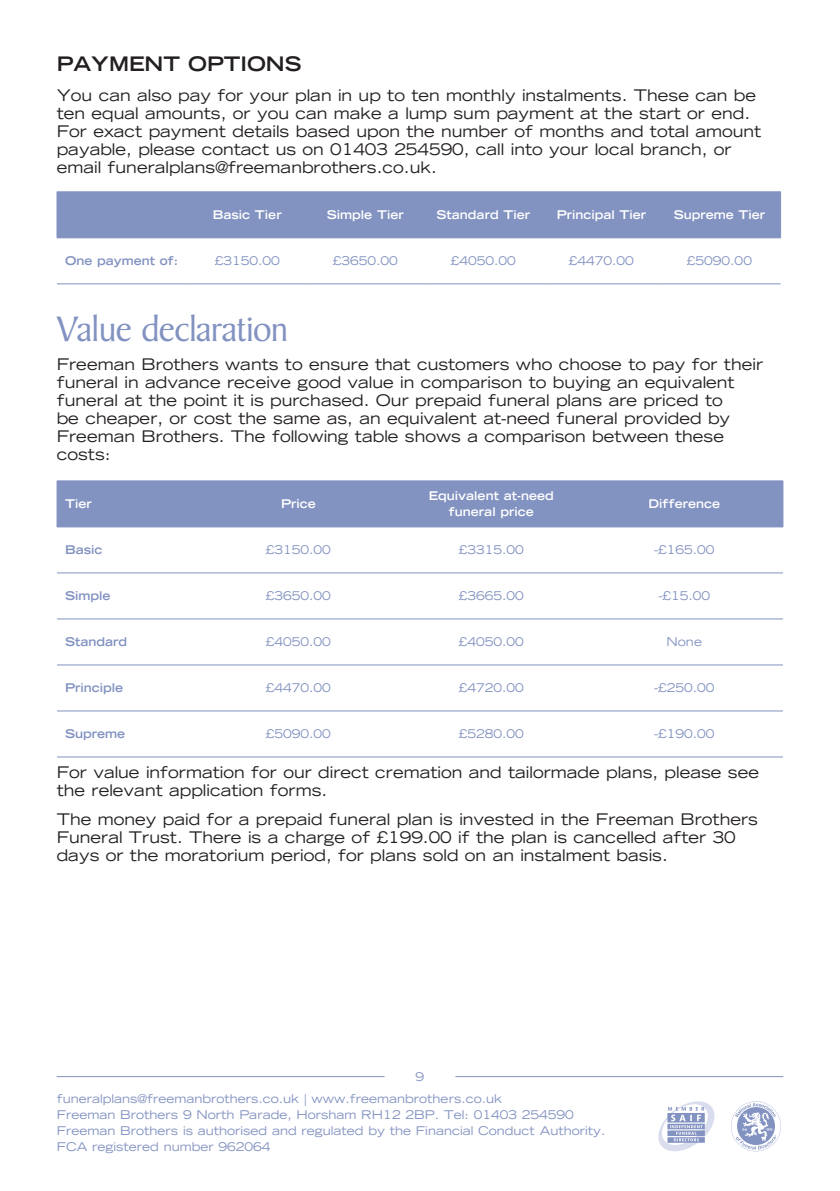
<style>
.page{position:relative;width:840px;height:1191px;background:#fff}
.page>*{position:absolute;margin:0;border:0;box-sizing:border-box;transform-origin:0 0}
.t1{font:38px "Baker Signet BT";letter-spacing:-.02em;color:#8292c1}
.t2{font:700 expanded 20px "Trade Gothic LT Std";color:#231f20}
.t3{font:expanded 16px/18px "Trade Gothic LT Std";color:#231f20}
.t4{font:expanded 12px/16px "Trade Gothic LT Std";color:#8292c1}
.t5{font:700 expanded 12px/16px "Trade Gothic LT Std";color:#fff;text-align:center}
.t6{font:700 expanded 12px "Trade Gothic LT Std";color:#8292c1}
</style>
<div class="page">
<hr style="left:57px;top:1076px;width:327px;height:1px;background:#8292c1">
<svg style="left:658px;top:1101px;width:56px;height:50px"></svg>
<svg style="left:731px;top:1101px;width:49px;height:50px"></svg>
<hr style="left:455px;top:1076px;width:327px;height:1px;background:#8292c1">
<div style="left:58px;top:192px;width:721px;height:45px;background:#8292c1"></div>
<hr style="left:57px;top:191px;width:133px;height:1px;background:#8292c1">
<hr style="left:57px;top:192px;width:1px;height:46px;background:#8292c1">
<hr style="left:190px;top:191px;width:118px;height:1px;background:#8292c1">
<hr style="left:190px;top:192px;width:1px;height:46px;background:#8292c1">
<hr style="left:308px;top:191px;width:118px;height:1px;background:#8292c1">
<hr style="left:308px;top:192px;width:1px;height:46px;background:#8292c1">
<hr style="left:426px;top:191px;width:118px;height:1px;background:#8292c1">
<hr style="left:426px;top:192px;width:1px;height:46px;background:#8292c1">
<hr style="left:544px;top:191px;width:118px;height:1px;background:#8292c1">
<hr style="left:544px;top:192px;width:1px;height:46px;background:#8292c1">
<hr style="left:662px;top:191px;width:118px;height:1px;background:#8292c1">
<hr style="left:661px;top:192px;width:1px;height:46px;background:#8292c1">
<hr style="left:779px;top:192px;width:1px;height:46px;background:#8292c1">
<hr style="left:57px;top:237px;width:133px;height:1px;background:#8292c1">
<hr style="left:190px;top:237px;width:118px;height:1px;background:#8292c1">
<hr style="left:308px;top:237px;width:118px;height:1px;background:#8292c1">
<hr style="left:426px;top:237px;width:118px;height:1px;background:#8292c1">
<hr style="left:544px;top:237px;width:118px;height:1px;background:#8292c1">
<hr style="left:662px;top:237px;width:118px;height:1px;background:#8292c1">
<hr style="left:57px;top:283px;width:133px;height:1px;background:#8292c1">
<hr style="left:190px;top:283px;width:118px;height:1px;background:#8292c1">
<hr style="left:308px;top:283px;width:118px;height:1px;background:#8292c1">
<hr style="left:426px;top:283px;width:118px;height:1px;background:#8292c1">
<hr style="left:544px;top:283px;width:118px;height:1px;background:#8292c1">
<hr style="left:662px;top:283px;width:118px;height:1px;background:#8292c1">
<div style="left:58px;top:481px;width:724px;height:45px;background:#8292c1"></div>
<hr style="left:57px;top:480px;width:147px;height:1px;background:#8292c1">
<hr style="left:57px;top:481px;width:1px;height:45px;background:#8292c1">
<hr style="left:204px;top:480px;width:193px;height:1px;background:#8292c1">
<hr style="left:203px;top:481px;width:1px;height:45px;background:#8292c1">
<hr style="left:397px;top:480px;width:192px;height:1px;background:#8292c1">
<hr style="left:396px;top:481px;width:1px;height:45px;background:#8292c1">
<hr style="left:589px;top:480px;width:193px;height:1px;background:#8292c1">
<hr style="left:589px;top:481px;width:1px;height:45px;background:#8292c1">
<hr style="left:782px;top:481px;width:1px;height:45px;background:#8292c1">
<hr style="left:57px;top:526px;width:147px;height:1px;background:#8292c1">
<hr style="left:204px;top:526px;width:193px;height:1px;background:#8292c1">
<hr style="left:397px;top:526px;width:192px;height:1px;background:#8292c1">
<hr style="left:589px;top:526px;width:193px;height:1px;background:#8292c1">
<hr style="left:57px;top:572px;width:147px;height:1px;background:#8292c1">
<hr style="left:204px;top:572px;width:193px;height:1px;background:#8292c1">
<hr style="left:397px;top:572px;width:192px;height:1px;background:#8292c1">
<hr style="left:589px;top:572px;width:193px;height:1px;background:#8292c1">
<hr style="left:57px;top:618px;width:147px;height:1px;background:#8292c1">
<hr style="left:204px;top:618px;width:193px;height:1px;background:#8292c1">
<hr style="left:397px;top:618px;width:192px;height:1px;background:#8292c1">
<hr style="left:589px;top:618px;width:193px;height:1px;background:#8292c1">
<hr style="left:57px;top:664px;width:147px;height:1px;background:#8292c1">
<hr style="left:204px;top:664px;width:193px;height:1px;background:#8292c1">
<hr style="left:397px;top:664px;width:192px;height:1px;background:#8292c1">
<hr style="left:589px;top:664px;width:193px;height:1px;background:#8292c1">
<hr style="left:57px;top:710px;width:147px;height:1px;background:#8292c1">
<hr style="left:204px;top:710px;width:193px;height:1px;background:#8292c1">
<hr style="left:397px;top:710px;width:192px;height:1px;background:#8292c1">
<hr style="left:589px;top:710px;width:193px;height:1px;background:#8292c1">
<hr style="left:57px;top:756px;width:147px;height:1px;background:#8292c1">
<hr style="left:204px;top:756px;width:193px;height:1px;background:#8292c1">
<hr style="left:397px;top:756px;width:192px;height:1px;background:#8292c1">
<hr style="left:589px;top:756px;width:193px;height:1px;background:#8292c1">
<p class="t2" style="left:57px;top:51px;width:246px">PAYMENT OPTIONS</p>
<p class="t3" style="left:57px;top:85px;width:705px">You can also pay for your plan in up to ten monthly instalments. These can be ten equal amounts, or you can make a lump sum payment at the start or end.<br>For exact payment details based upon the number of months and total amount payable, please contact us on 01403 254590, call into your local branch, or email funeralplans@freemanbrothers.co.uk.</p>
<p class="t5" style="left:213px;top:207px;width:70px">Basic Tier</p>
<p class="t5" style="left:327px;top:207px;width:78px">Simple Tier</p>
<p class="t5" style="left:436px;top:207px;width:95px">Standard Tier</p>
<p class="t5" style="left:556px;top:207px;width:91px">Principal Tier</p>
<p class="t5" style="left:673px;top:207px;width:93px">Supreme Tier</p>
<p class="t6" style="left:65px;top:253px;width:114px">One payment of:</p>
<p class="t4" style="left:214px;top:253px;width:66px">£3150.00</p>
<p class="t4" style="left:332px;top:253px;width:66px">£3650.00</p>
<p class="t4" style="left:450px;top:253px;width:66px">£4050.00</p>
<p class="t4" style="left:568px;top:253px;width:66px">£4470.00</p>
<p class="t4" style="left:686px;top:253px;width:66px">£5090.00</p>
<h1 class="t1" style="left:57px;top:304px;width:233px">Value declaration</h1>
<p class="t3" style="left:57px;top:355px;width:707px">Freeman Brothers wants to ensure that customers who choose to pay for their funeral in advance receive good value in comparison to buying an equivalent funeral at the point it is purchased. Our prepaid funeral plans are priced to<br>be cheaper, or cost the same as, an equivalent at-need funeral provided by Freeman Brothers. The following table shows a comparison between these costs:</p>
<p class="t5" style="left:65px;top:496px;width:28px">Tier</p>
<p class="t5" style="left:281px;top:496px;width:36px">Price</p>
<p class="t5" style="left:428px;top:488px;width:126px">Equivalent at-need funeral price</p>
<p class="t5" style="left:648px;top:495px;width:73px">Difference</p>
<p class="t6" style="left:65px;top:542px;width:39px">Basic</p>
<p class="t4" style="left:266px;top:541px;width:66px">£3150.00</p>
<p class="t4" style="left:458px;top:541px;width:66px">£3315.00</p>
<p class="t4" style="left:653px;top:541px;width:62px">-£165.00</p>
<p class="t6" style="left:65px;top:588px;width:47px">Simple</p>
<p class="t4" style="left:266px;top:587px;width:66px">£3650.00</p>
<p class="t4" style="left:458px;top:587px;width:66px">£3665.00</p>
<p class="t4" style="left:658px;top:587px;width:53px">-£15.00</p>
<p class="t6" style="left:65px;top:634px;width:63px">Standard</p>
<p class="t4" style="left:266px;top:633px;width:66px">£4050.00</p>
<p class="t4" style="left:458px;top:633px;width:66px">£4050.00</p>
<p class="t4" style="left:666px;top:633px;width:37px">None</p>
<p class="t6" style="left:65px;top:680px;width:59px">Principle</p>
<p class="t4" style="left:266px;top:679px;width:66px">£4470.00</p>
<p class="t4" style="left:458px;top:679px;width:66px">£4720.00</p>
<p class="t4" style="left:653px;top:679px;width:62px">-£250.00</p>
<p class="t6" style="left:65px;top:726px;width:62px">Supreme</p>
<p class="t4" style="left:266px;top:725px;width:66px">£5090.00</p>
<p class="t4" style="left:458px;top:725px;width:66px">£5280.00</p>
<p class="t4" style="left:653px;top:725px;width:62px">-£190.00</p>
<p class="t3" style="left:57px;top:762px;width:703px">For value information for our direct cremation and tailormade plans, please see the relevant application forms.</p>
<p class="t3" style="left:57px;top:810px;width:702px">The money paid for a prepaid funeral plan is invested in the Freeman Brothers<br>Funeral Trust. There is a charge of £199.00 if the plan is cancelled after 30 days or the moratorium period, for plans sold on an instalment basis.</p>
<p class="t4" style="left:415px;top:1068px;width:10px">9</p>
<p class="t4" style="left:57px;top:1090px;width:550px">funeralplans@freemanbrothers.co.uk | www.freemanbrothers.co.uk<br>Freeman Brothers 9 North Parade, Horsham RH12 2BP. Tel: 01403 254590<br>Freeman Brothers is authorised and regulated by the Financial Conduct Authority.<br>FCA registered number 962064</p>
</div>
